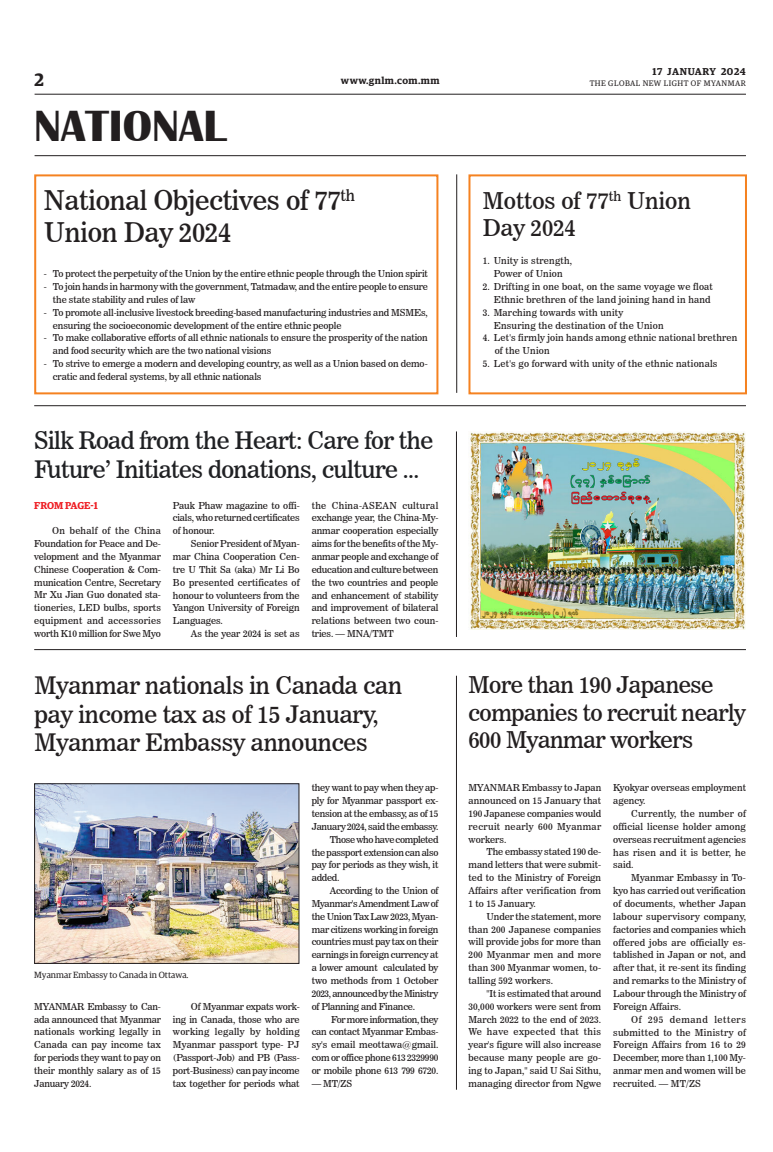
<style>
.page{position:relative;width:773px;height:1152px;background:#fff}
.page>*{position:absolute;margin:0;border:0;box-sizing:border-box;transform-origin:0 0}
.t1{font:700 45px "Britannic";color:#231f20}
._2_Clm_Head{font:27px/32.4px "News 706 BT Roman C";letter-spacing:-.01em;color:#231f20}
._2_Clm_Head-2{font:24px/28.8px "News 706 BT Roman C";letter-spacing:-.01em;color:#231f20}
._2_Clm_Head-3{font:24px/28.8px "News 706 BT Roman C";letter-spacing:-.02em;color:#202124}
._2_Clm_Head-4{font:23px/27.6px "News 706 BT Roman C";letter-spacing:-.02em;color:#231f20}
._2_Clm_Head-5{font:23px/27.6px "News 706 BT Roman C";color:#231f20}
.t2{font:600 18px "Guardian Egyp";color:#231f20}
.t3{font:600 10px "Guardian Egyp";letter-spacing:.045em;color:#231f20}
.Spill_Style{font:600 10px "Guardian Egyp";letter-spacing:-.005em;color:#ee1d23}
._2nd_Body{font:9.5px/12.9px "News 706 BT Roman C";color:#231f20;text-align:justify}
.Normal_Para{font:9.5px/12.9px "News 706 BT Roman C";letter-spacing:-.01em;color:#231f20}
.Normal_Para-2{font:9.5px/12.9px "News 706 BT Roman C";letter-spacing:.02em;color:#231f20}
._2nd_Body-2{font:9.5px "News 706 BT Roman C";letter-spacing:.02em;color:#231f20}
.t4{font:9px "Guardian Egyp";color:#231f20}
.t5{font:8px "Guardian Egyp";letter-spacing:.06em;color:#231f20}
</style>
<div class="page">
<hr style="left:35px;top:94px;width:711px;height:1px;background:#231f20">
<hr style="left:35px;top:155px;width:711px;height:1px;background:#231f20">
<img style="left:36px;top:786px;width:261px;height:176px">
<div style="left:34px;top:784px;width:265px;height:180px;border:1px solid #231f20"></div>
<div style="left:34px;top:174px;width:404px;height:220px;border:2px solid #f58220"></div>
<div style="left:468px;top:174px;width:279px;height:220px;border:2px solid #f58220"></div>
<hr style="left:456px;top:174px;width:1px;height:219px;background:#231f20">
<hr style="left:456px;top:431px;width:1px;height:206px;background:#231f20">
<img style="left:469px;top:431px;width:276px;height:199px">
<hr style="left:34px;top:405px;width:712px;height:1px;background:#231f20">
<hr style="left:456px;top:676px;width:1px;height:414px;background:#231f20">
<hr style="left:34px;top:649px;width:712px;height:1px;background:#231f20">
<h3 class="t2" style="left:35px;top:67px;width:11px">2</h3>
<h1 class="t1" style="left:34px;top:100px;width:193px">NATIONAL</h1>
<p class="t3" style="left:652px;top:64px;width:95px">17 JANUARY 2024</p>
<p class="t3" style="left:341px;top:73px;width:100px">www.gnlm.com.mm</p>
<p class="t5" style="left:589px;top:78px;width:158px">THE GLOBAL NEW LIGHT OF MYANMAR</p>
<p class="_2_Clm_Head" style="left:44px;top:184px;width:312px">National Objectives of 77<sup>th<br></sup>Union Day 2024</p>
<p class="Normal_Para" style="left:44px;top:267px;width:385px">- To protect the perpetuity of the Union by the entire ethnic people through the Union spirit</p>
<p class="Normal_Para" style="left:53px;top:280px;width:376px;text-indent:-9px">- To join hands in harmony with the government, Tatmadaw, and the entire people to ensure the state stability and rules of law</p>
<p class="Normal_Para" style="left:53px;top:306px;width:376px;text-indent:-9px">- To promote all-inclusive livestock breeding-based manufacturing industries and MSMEs, ensuring the socioeconomic development of the entire ethnic people</p>
<p class="Normal_Para" style="left:53px;top:332px;width:376px;text-indent:-9px">- To make collaborative efforts of all ethnic nationals to ensure the prosperity of the nation and food security which are the two national visions</p>
<p class="Normal_Para" style="left:53px;top:357px;width:376px;text-indent:-9px">- To strive to emerge a modern and developing country, as well as a Union based on demo&shy;cratic and federal systems, by all ethnic nationals</p>
<p class="_2_Clm_Head-3" style="left:34px;top:426px;width:400px">Silk Road from the Heart: Care for the<br>Future’ Initiates donations, culture ...</p>
<p class="Spill_Style" style="left:34px;top:498px;width:65px">FROM PAGE-1</p>
<p class="_2nd_Body" style="left:34px;top:524px;width:128px;text-indent:18px">On behalf of the China Foundation for Peace and De&shy;velopment and the Myanmar Chinese Cooperation &amp; Com&shy;munication Centre, Secretary Mr Xu Jian Guo donated sta&shy;tioneries, LED bulbs, sports equipment and accessories worth K10 million for Swe Myo</p>
<p class="_2nd_Body" style="left:173px;top:499px;width:128px">Pauk Phaw magazine to offi&shy;cials, who returned certificates of honour.</p>
<p class="_2nd_Body" style="left:173px;top:537px;width:128px;text-indent:18px">Senior President of Myan&shy;mar China Cooperation Cen&shy;tre U Thit Sa (aka) Mr Li Bo Bo presented certificates of honour to volunteers from the Yangon University of Foreign Languages.</p>
<p class="_2nd_Body" style="left:191px;top:627px;width:110px">As the year 2024 is set as</p>
<p class="_2nd_Body" style="left:312px;top:499px;width:128px">the China-ASEAN cultural exchange year, the China-My&shy;anmar cooperation especially aims for the benefits of the My&shy;anmar people and exchange of education and culture between the two countries and people and enhancement of stability and improvement of bilateral relations between two coun&shy;tries. — MNA/TMT</p>
<p class="_2_Clm_Head-2" style="left:35px;top:671px;width:369px">Myanmar nationals in Canada can pay income tax as of 15 January,<br>Myanmar Embassy announces</p>
<p class="t4" style="left:34px;top:968px;width:156px">Myanmar Embassy to Canada in Ottawa.</p>
<p class="Normal_Para" style="left:34px;top:1000px;width:128px;text-align:justify">MYANMAR Embassy to Can&shy;ada announced that Myanmar nationals working legally in Canada can pay income tax for periods they want to pay on their monthly salary as of 15<br>January 2024.</p>
<p class="_2nd_Body" style="left:173px;top:1000px;width:128px;text-indent:18px">Of Myanmar expats work&shy;ing in Canada, those who are working legally by holding Myanmar passport type- PJ (Passport-Job) and PB (Pass&shy;port-Business) can pay income tax together for periods what</p>
<p class="_2nd_Body" style="left:312px;top:781px;width:128px">they want to pay when they ap&shy;ply for Myanmar passport ex&shy;tension at the embassy, as of 15<br>January 2024, said the embassy.</p>
<p class="_2nd_Body" style="left:312px;top:833px;width:128px;text-indent:18px">Those who have completed the passport extension can also pay for periods as they wish, it added.</p>
<p class="_2nd_Body" style="left:312px;top:884px;width:128px;text-indent:18px">According to the Union of Myanmar's Amendment Law of the Union Tax Law 2023, Myan&shy;mar citizens working in foreign countries must pay tax on their earnings in foreign currency at a lower amount calculated by two methods from 1 October 2023, announced by the Ministry of Planning and Finance.</p>
<p class="_2nd_Body" style="left:312px;top:1013px;width:128px;text-indent:20px">For more information, they can contact Myanmar Embas&shy;sy's email meottawa@gmail. com or office phone 613 2329990 or mobile phone 613 799 6720.</p>
<p class="_2nd_Body" style="left:312px;top:1077px;width:42px">— MT/ZS</p>
<p class="_2_Clm_Head-5" style="left:482px;top:186px;width:210px">Mottos of 77<sup>th</sup> Union<br>Day 2024</p>
<p class="Normal_Para-2" style="left:482px;top:254px;width:91px">1. Unity is strength,</p>
<p class="_2nd_Body-2" style="left:493px;top:268px;width:71px">Power of Union</p>
<p class="Normal_Para-2" style="left:482px;top:280px;width:232px">2. Drifting in one boat, on the same voyage we float</p>
<p class="_2nd_Body-2" style="left:493px;top:294px;width:218px">Ethnic brethren of the land joining hand in hand</p>
<p class="Normal_Para-2" style="left:482px;top:306px;width:142px">3. Marching towards with unity</p>
<p class="_2nd_Body-2" style="left:493px;top:319px;width:171px">Ensuring the destination of the Union</p>
<p class="Normal_Para-2" style="left:494px;top:332px;width:244px;text-indent:-12px">4. Let's firmly join hands among ethnic national brethren of the Union</p>
<p class="Normal_Para-2" style="left:482px;top:357px;width:236px">5. Let's go forward with unity of the ethnic nationals</p>
<p class="_2_Clm_Head-4" style="left:468px;top:671px;width:279px">More than 190 Japanese companies to recruit nearly<br>600 Myanmar workers</p>
<p class="Normal_Para" style="left:468px;top:781px;width:134px;text-align:justify">MYANMAR Embassy to Japan announced on 15 January that 190 Japanese companies would recruit nearly 600 Myanmar workers.</p>
<p class="_2nd_Body" style="left:468px;top:846px;width:134px;text-indent:18px">The embassy stated 190 de&shy;mand letters that were submit&shy;ted to the Ministry of Foreign Affairs after verification from 1 to 15 January.</p>
<p class="_2nd_Body" style="left:468px;top:910px;width:134px;text-indent:18px">Under the statement, more than 200 Japanese companies will provide jobs for more than 200 Myanmar men and more than 300 Myanmar women, to&shy;talling 592 workers.</p>
<p class="_2nd_Body" style="left:468px;top:987px;width:134px;text-indent:18px">"It is estimated that around 30,000 workers were sent from March 2022 to the end of 2023.<br>We have expected that this year's figure will also increase because many people are go&shy;ing to Japan," said U Sai Sithu, managing director from Ngwe</p>
<p class="_2nd_Body" style="left:613px;top:781px;width:134px">Kyokyar overseas employment agency.</p>
<p class="_2nd_Body" style="left:613px;top:807px;width:134px;text-indent:18px">Currently, the number of official license holder among overseas recruitment agencies has risen and it is better, he said.</p>
<p class="_2nd_Body" style="left:613px;top:871px;width:134px;text-indent:18px">Myanmar Embassy in To&shy;kyo has carried out verification of documents, whether Japan labour supervisory company, factories and companies which offered jobs are officially es&shy;tablished in Japan or not, and after that, it re-sent its finding and remarks to the Ministry of Labour through the Ministry of Foreign Affairs.</p>
<p class="_2nd_Body" style="left:613px;top:1013px;width:134px;text-indent:18px">Of 295 demand letters submitted to the Ministry of Foreign Affairs from 16 to 29<br>December, more than 1,100 My&shy;anmar men and women will be recruited. — MT/ZS</p>
</div>
